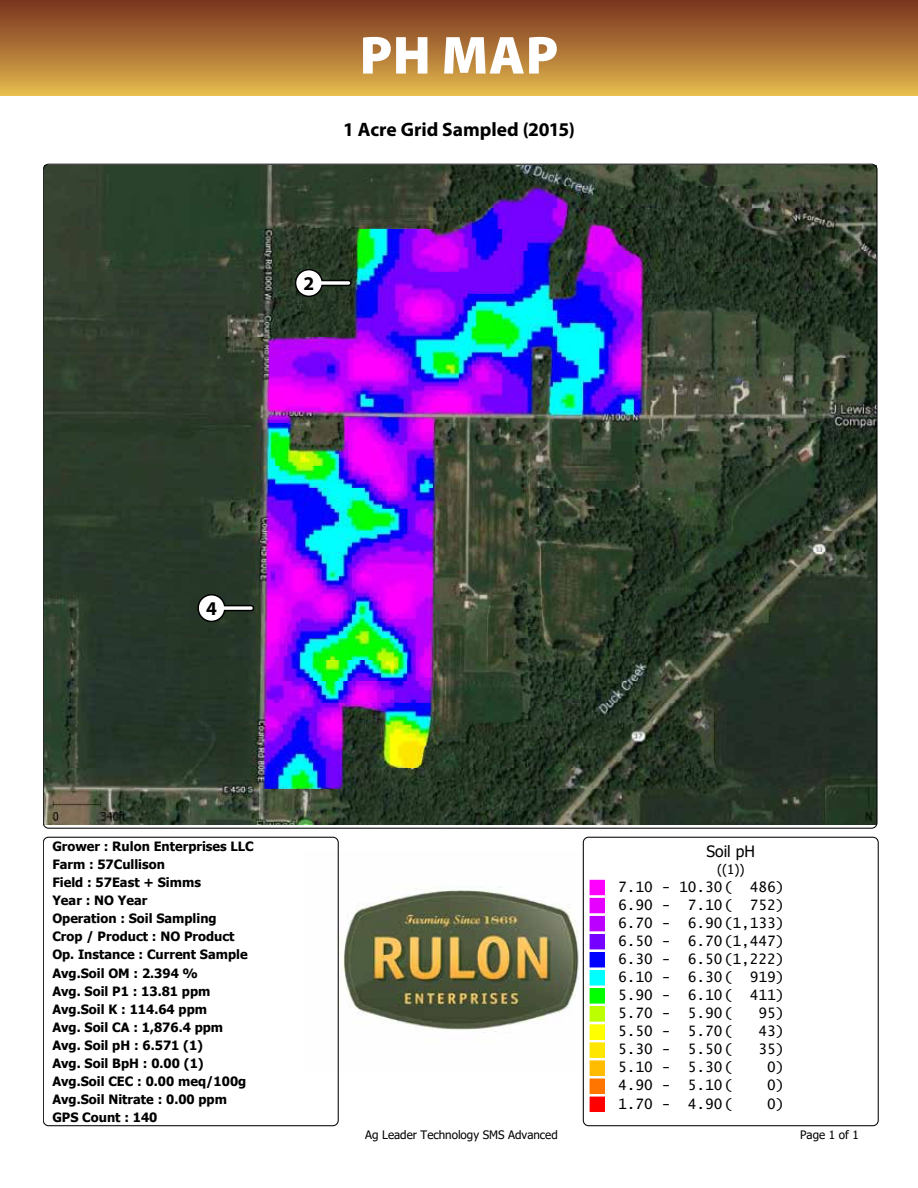
<style>
.page{position:relative;width:918px;height:1188px;background:#fff}
.page>*{position:absolute;margin:0;border:0;box-sizing:border-box;transform-origin:0 0}
.t1{font:900 54px "Myriad Pro";color:#fff}
.t2{font:700 19.5px "Myriad Pro";color:#000}
.t3{font:15.6px "Tahoma";color:#000}
.t4{font:14.4px/18px "Lucida Console";color:#000;text-align:justify}
.t5{font:13.2px "Tahoma";color:#000}
.t6{font:700 12.9px/18px "Tahoma";color:#000}
.t7{font:11.7px "Tahoma";color:#000}
</style>
<div class="page">
<div style="left:0;top:0;width:918px;height:96px;background:linear-gradient(to bottom,#77301f,#e3b84d)"></div>
<img style="left:339px;top:852px;width:244px;height:218px">
<img style="left:44px;top:165px;width:832px;height:659px">
<div style="left:43px;top:837px;width:296px;height:289px;border:1px solid #000;border-radius:5px"></div>
<div style="left:590px;top:880px;width:14px;height:15px;background:#f0f"></div>
<div style="left:590px;top:880px;width:15px;height:15px;border:1px solid #f0f"></div>
<div style="left:590px;top:899px;width:14px;height:14px;background:#e600ff"></div>
<div style="left:590px;top:898px;width:15px;height:15px;border:1px solid #e600ff"></div>
<div style="left:590px;top:917px;width:14px;height:14px;background:#bc00ff"></div>
<div style="left:590px;top:916px;width:15px;height:15px;border:1px solid #bc00ff"></div>
<div style="left:590px;top:935px;width:14px;height:14px;background:#7500ff"></div>
<div style="left:590px;top:934px;width:15px;height:15px;border:1px solid #7500ff"></div>
<div style="left:590px;top:953px;width:14px;height:14px;background:#0001ff"></div>
<div style="left:590px;top:952px;width:15px;height:15px;border:1px solid #0001ff"></div>
<div style="left:590px;top:971px;width:14px;height:14px;background:#0ff"></div>
<div style="left:590px;top:971px;width:15px;height:14px;border:1px solid #0ff"></div>
<div style="left:590px;top:989px;width:14px;height:14px;background:#01ff00"></div>
<div style="left:590px;top:989px;width:15px;height:14px;border:1px solid #01ff00"></div>
<div style="left:590px;top:1007px;width:14px;height:14px;background:#bcff00"></div>
<div style="left:590px;top:1007px;width:15px;height:14px;border:1px solid #bcff00"></div>
<div style="left:590px;top:1025px;width:14px;height:14px;background:#ff0"></div>
<div style="left:590px;top:1025px;width:15px;height:14px;border:1px solid #ff0"></div>
<div style="left:590px;top:1043px;width:14px;height:14px;background:#ffe600"></div>
<div style="left:590px;top:1043px;width:15px;height:14px;border:1px solid #ffe600"></div>
<div style="left:590px;top:1061px;width:14px;height:14px;background:#ffbc00"></div>
<div style="left:590px;top:1061px;width:15px;height:14px;border:1px solid #ffbc00"></div>
<div style="left:590px;top:1079px;width:14px;height:14px;background:#ff7500"></div>
<div style="left:590px;top:1079px;width:15px;height:15px;border:1px solid #ff7500"></div>
<div style="left:590px;top:1097px;width:14px;height:14px;background:#f00"></div>
<div style="left:590px;top:1097px;width:15px;height:15px;border:1px solid #f00"></div>
<div style="left:583px;top:837px;width:296px;height:289px;border:1px solid #000;border-radius:5px"></div>
<svg style="left:197px;top:593px;width:58px;height:30px"></svg>
<svg style="left:294px;top:268px;width:58px;height:30px"></svg>
<h1 class="t1" style="left:360px;top:19px;width:200px">PH MAP</h1>
<h2 class="t2" style="left:343px;top:117px;width:233px">1 Acre Grid Sampled (2015)</h2>
<h2 class="t2" style="left:304px;top:270px;width:12px">2</h2>
<h2 class="t2" style="left:206px;top:595px;width:12px">4</h2>
<p class="t6" style="left:52px;top:838px;width:203px">Grower : Rulon Enterprises LLC<br>Farm : 57Cullison<br>Field : 57East + Simms<br>Year : NO Year<br>Operation : Soil Sampling<br>Crop / Product : NO Product<br>Op. Instance : Current Sample<br>Avg.Soil OM : 2.394 %<br>Avg. Soil P1 : 13.81 ppm<br>Avg.Soil K : 114.64 ppm<br>Avg. Soil CA : 1,876.4 ppm<br>Avg. Soil pH : 6.571 (1)<br>Avg. Soil BpH : 0.00 (1)<br>Avg.Soil CEC : 0.00 meq/100g<br>Avg.Soil Nitrate : 0.00 ppm<br>GPS Count : 140</p>
<p class="t3" style="left:706px;top:841px;width:50px">Soil pH</p>
<p class="t5" style="left:717px;top:860px;width:29px">((1))</p>
<p class="t4" style="left:618px;top:879px;width:168px">7.10 - 10.30( 486)<br>6.90 - 7.10( 752)<br>6.70 - 6.90(1,133)<br>6.50 - 6.70(1,447)<br>6.30 - 6.50(1,222)<br>6.10 - 6.30( 919)<br>5.90 - 6.10( 411)<br>5.70 - 5.90(</p>
<p class="t4" style="left:759px;top:1005px;width:28px">95)</p>
<p class="t4" style="left:618px;top:1023px;width:116px">5.50 - 5.70(</p>
<p class="t4" style="left:759px;top:1023px;width:28px">43)</p>
<p class="t4" style="left:618px;top:1041px;width:116px">5.30 - 5.50(</p>
<p class="t4" style="left:759px;top:1041px;width:28px">35)</p>
<p class="t4" style="left:618px;top:1059px;width:116px">5.10 - 5.30(</p>
<p class="t4" style="left:767px;top:1059px;width:19px">0)</p>
<p class="t4" style="left:618px;top:1077px;width:116px">4.90 - 5.10(</p>
<p class="t4" style="left:767px;top:1077px;width:19px">0)</p>
<p class="t4" style="left:618px;top:1095px;width:116px">1.70 - 4.90(</p>
<p class="t4" style="left:767px;top:1095px;width:19px">0)</p>
<p class="t7" style="left:365px;top:1127px;width:194px">Ag Leader Technology SMS Advanced</p>
<p class="t7" style="left:800px;top:1127px;width:60px">Page 1 of 1</p>
</div>
